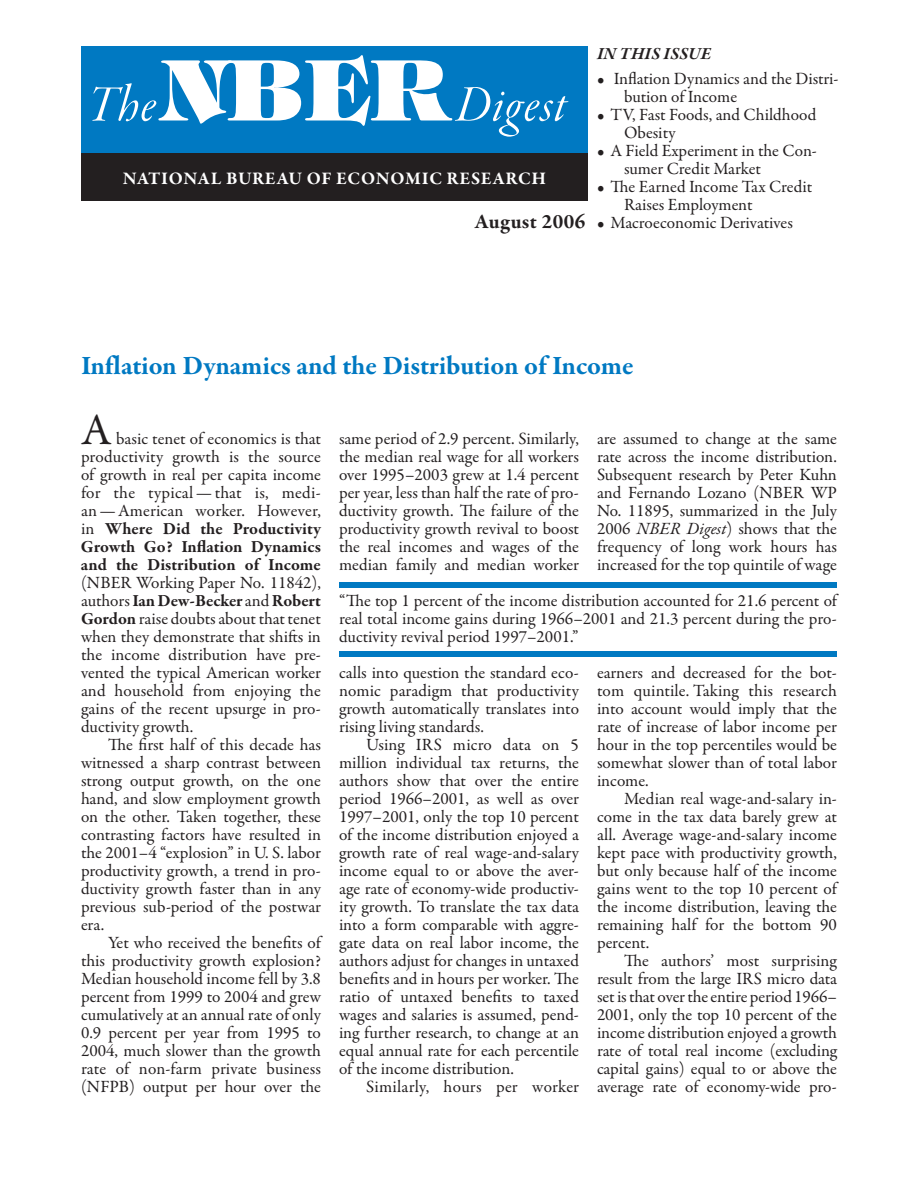
<style>
.page{position:relative;width:918px;height:1188px;background:#fff}
.page>*{position:absolute;margin:0;border:0;box-sizing:border-box;transform-origin:0 0}
.t1{font:54px "Garamond Premr Pro It Disp";letter-spacing:.02em;color:#fff}
.t2{font:45px "Garamond Premr Pro";color:#231f20}
.t3{font:700 27px "Garamond Premr Pro";letter-spacing:-.005em;color:#0079c2}
.t4{font:700 21px "Garamond Premr Pro";letter-spacing:.025em;color:#231f20}
.t5{font:700 18px "Garamond Premr Pro";letter-spacing:.04em;color:#fff}
.t6{font:17.25px/18px "Garamond Premr Pro";color:#231f20;text-align:justify}
.t7{font:italic 700 17.25px "Garamond Premr Pro";letter-spacing:.01em;color:#231f20}
.s1{font-family:"Tiffany Std";font-weight:800;font-size:84px}
.s2{font-weight:700}
.s3{font-style:italic}
</style>
<div class="page">
<div style="left:81px;top:46px;width:507px;height:108px;background:#0079c2"></div>
<div style="left:81px;top:153px;width:507px;height:48px;background:#231f20"></div>
<div style="left:339px;top:582px;width:498px;height:6px;background:#0079c2"></div>
<div style="left:339px;top:651px;width:498px;height:6px;background:#0079c2"></div>
<h1 class="t1" style="left:88px;top:76px;width:479px">The<span class="s1">NBER</span>Digest</h1>
<p class="t5" style="left:123px;top:167px;width:425px">National Bureau of Economic Research</p>
<p class="t4" style="left:475px;top:209px;width:112px">August 2006</p>
<p class="t7" style="left:597px;top:43px;width:116px">IN THIS ISSUE</p>
<p class="t6" style="left:624px;top:70px;width:216px;text-indent:-27px">• Inflation Dynamics and the Distri&shy;bution of Income</p>
<p class="t6" style="left:624px;top:106px;width:194px;text-indent:-27px">• TV, Fast Foods, and Childhood<br>Obesity</p>
<p class="t6" style="left:624px;top:142px;width:194px;text-indent:-27px">• A Field Experiment in the Con&shy;sumer Credit Market</p>
<p class="t6" style="left:624px;top:178px;width:190px;text-indent:-27px">• The Earned Income Tax Credit<br>Raises Employment</p>
<p class="t6" style="left:597px;top:214px;width:197px">• Macroeconomic Derivatives</p>
<h3 class="t3" style="left:81px;top:349px;width:554px">Inflation Dynamics and the Distribution of Income</h3>
<h2 class="t2" style="left:81px;top:403px;width:32px">A</h2>
<p class="t6" style="left:339px;top:430px;width:242px">same period of 2.9 percent. Similarly, the median real wage for all workers over 1995–2003 grew at 1.4 percent per year, less than half the rate of pro&shy;ductivity growth. The failure of the productivity growth revival to boost the real incomes and wages of the median family and median worker</p>
<p class="t6" style="left:81px;top:430px;width:242px;text-indent:35px">basic tenet of economics is that productivity growth is the source of growth in real per capita income for the typical—that is, medi&shy;an—American worker. However, in <span class="s2">Where Did the Productivity Growth Go? Inflation Dynamics and the Distribution of Income</span></p>
<p class="t6" style="left:81px;top:574px;width:242px">(NBER Working Paper No. 11842), authors <span class="s2">Ian Dew-Becker</span> and <span class="s2">Robert Gordon</span> raise doubts about that tenet when they demonstrate that shifts in the income distribution have pre&shy;vented the typical American worker and household from enjoying the gains of the recent upsurge in pro&shy;ductivity growth.</p>
<p class="t6" style="left:81px;top:736px;width:242px;text-indent:27px">The first half of this decade has witnessed a sharp contrast between strong output growth, on the one hand, and slow employment growth on the other. Taken together, these contrasting factors have resulted in the 2001–4 “explosion” in U. S. labor productivity growth, a trend in pro&shy;ductivity growth faster than in any previous sub-period of the postwar era.</p>
<p class="t6" style="left:81px;top:934px;width:242px;text-indent:27px">Yet who received the benefits of this productivity growth explosion?<br>Median household income fell by 3.8 percent from 1999 to 2004 and grew cumulatively at an annual rate of only 0.9 percent per year from 1995 to 2004, much slower than the growth rate of non-farm private business (NFPB) output per hour over the</p>
<p class="t6" style="left:597px;top:430px;width:242px">are assumed to change at the same rate across the income distribution.<br>Subsequent research by Peter Kuhn and Fernando Lozano (NBER WP No. 11895, summarized in the July 2006 <span class="s3">NBER Digest</span>) shows that the frequency of long work hours has increased for the top quintile of wage</p>
<p class="t6" style="left:339px;top:592px;width:500px">“The top 1 percent of the income distribution accounted for 21.6 percent of real total income gains during 1966–2001 and 21.3 percent during the pro&shy;ductivity revival period 1997–2001.”</p>
<p class="t6" style="left:339px;top:664px;width:242px">calls into question the standard eco&shy;nomic paradigm that productivity growth automatically translates into rising living standards.</p>
<p class="t6" style="left:339px;top:736px;width:242px;text-indent:27px">Using IRS micro data on 5 million individual tax returns, the authors show that over the entire period 1966–2001, as well as over 1997–2001, only the top 10 percent of the income distribution enjoyed a growth rate of real wage-and-salary income equal to or above the aver&shy;age rate of economy-wide productiv&shy;ity growth. To translate the tax data into a form comparable with aggre&shy;gate data on real labor income, the authors adjust for changes in untaxed benefits and in hours per worker. The ratio of untaxed benefits to taxed wages and salaries is assumed, pend&shy;ing further research, to change at an equal annual rate for each percentile of the income distribution.</p>
<p class="t6" style="left:366px;top:1078px;width:215px">Similarly, hours per worker</p>
<p class="t6" style="left:597px;top:664px;width:242px">earners and decreased for the bot&shy;tom quintile. Taking this research into account would imply that the rate of increase of labor income per hour in the top percentiles would be somewhat slower than of total labor income.</p>
<p class="t6" style="left:597px;top:790px;width:242px;text-indent:27px">Median real wage-and-salary in&shy;come in the tax data barely grew at all. Average wage-and-salary income kept pace with productivity growth, but only because half of the income gains went to the top 10 percent of the income distribution, leaving the remaining half for the bottom 90 percent.</p>
<p class="t6" style="left:597px;top:952px;width:242px;text-indent:27px">The authors’ most surprising result from the large IRS micro data set is that over the entire period 1966– 2001, only the top 10 percent of the income distribution enjoyed a growth rate of total real income (excluding capital gains) equal to or above the average rate of economy-wide pro-</p>
</div>
